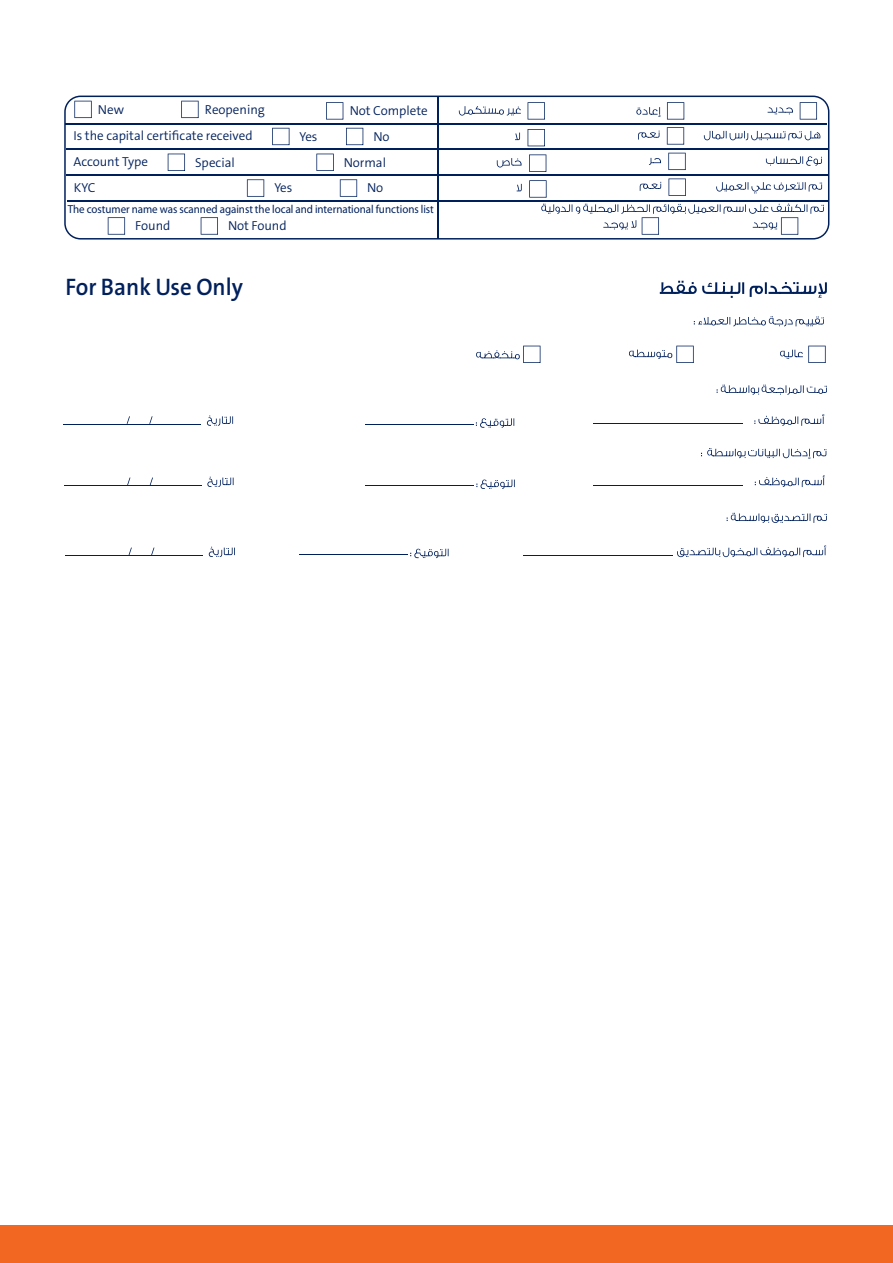
<style>
.page{position:relative;width:893px;height:1263px;background:#fff}
.page>*{position:absolute;margin:0;border:0;box-sizing:border-box;transform-origin:0 0}
.t1{font:600 24px "Bahij The Sans Arabic";color:#00205c;scale:.96 1}
.t2{font:300 13.05px/26px "Bahij The Sans Arabic";color:#00205c}
.t3{font:11.55px "Myriad Pro";color:#00205c;scale:.95 1}
</style>
<div class="page">
<svg style="left:694px;top:316px;width:130px;height:10px"></svg>
<svg style="left:717px;top:385px;width:110px;height:10px"></svg>
<svg style="left:701px;top:448px;width:125px;height:11px"></svg>
<svg style="left:727px;top:513px;width:100px;height:10px"></svg>
<svg style="left:754px;top:414px;width:70px;height:12px"></svg>
<svg style="left:780px;top:346px;width:46px;height:17px"></svg>
<svg style="left:629px;top:346px;width:65px;height:17px"></svg>
<svg style="left:476px;top:346px;width:64px;height:17px"></svg>
<svg style="left:64px;top:96px;width:765px;height:144px"></svg>
<svg style="left:660px;top:281px;width:167px;height:17px"></svg>
<hr style="left:63px;top:424px;width:138px;height:1px;background:#00205c">
<svg style="left:476px;top:418px;width:38px;height:10px"></svg>
<hr style="left:365px;top:424px;width:108px;height:1px;background:#00205c">
<svg style="left:127px;top:415px;width:106px;height:11px"></svg>
<hr style="left:593px;top:424px;width:149px;height:1px;background:#00205c">
<svg style="left:755px;top:475px;width:70px;height:12px"></svg>
<hr style="left:64px;top:485px;width:137px;height:1px;background:#00205c">
<svg style="left:476px;top:480px;width:39px;height:9px"></svg>
<hr style="left:366px;top:485px;width:108px;height:1px;background:#00205c">
<svg style="left:127px;top:477px;width:107px;height:10px"></svg>
<hr style="left:593px;top:485px;width:150px;height:1px;background:#00205c">
<svg style="left:677px;top:545px;width:149px;height:12px"></svg>
<hr style="left:65px;top:555px;width:138px;height:1px;background:#00205c">
<svg style="left:410px;top:549px;width:39px;height:9px"></svg>
<hr style="left:300px;top:554px;width:108px;height:1px;background:#00205c">
<svg style="left:129px;top:547px;width:106px;height:10px"></svg>
<hr style="left:523px;top:555px;width:150px;height:1px;background:#00205c">
<hr style="left:437px;top:96px;width:2px;height:143px;background:#00205c">
<div style="left:0;top:1225px;width:893px;height:38px;background:#f26822"></div>
<p class="t2" style="left:74px;top:96px;width:193px;text-indent:131px">Reopening<br>Is the capital certificate received<br>Account Type<br>KYC</p>
<p class="t2" style="left:350px;top:98px;width:80px">Not Complete</p>
<p class="t2" style="left:98px;top:96px;width:28px">New</p>
<p class="t2" style="left:300px;top:123px;width:19px">Yes</p>
<p class="t2" style="left:373px;top:123px;width:18px">No</p>
<p class="t2" style="left:195px;top:149px;width:41px">Special</p>
<p class="t2" style="left:344px;top:149px;width:44px">Normal</p>
<p class="t3" style="left:68px;top:202px;width:387px">The costumer name was scanned against the local and international functions list</p>
<p class="t2" style="left:274px;top:175px;width:19px">Yes</p>
<p class="t2" style="left:367px;top:175px;width:18px">No</p>
<p class="t2" style="left:135px;top:213px;width:37px">Found</p>
<p class="t2" style="left:228px;top:213px;width:60px">Not Found</p>
<h1 class="t1" style="left:65px;top:268px;width:186px">For Bank Use Only</h1>
</div>
